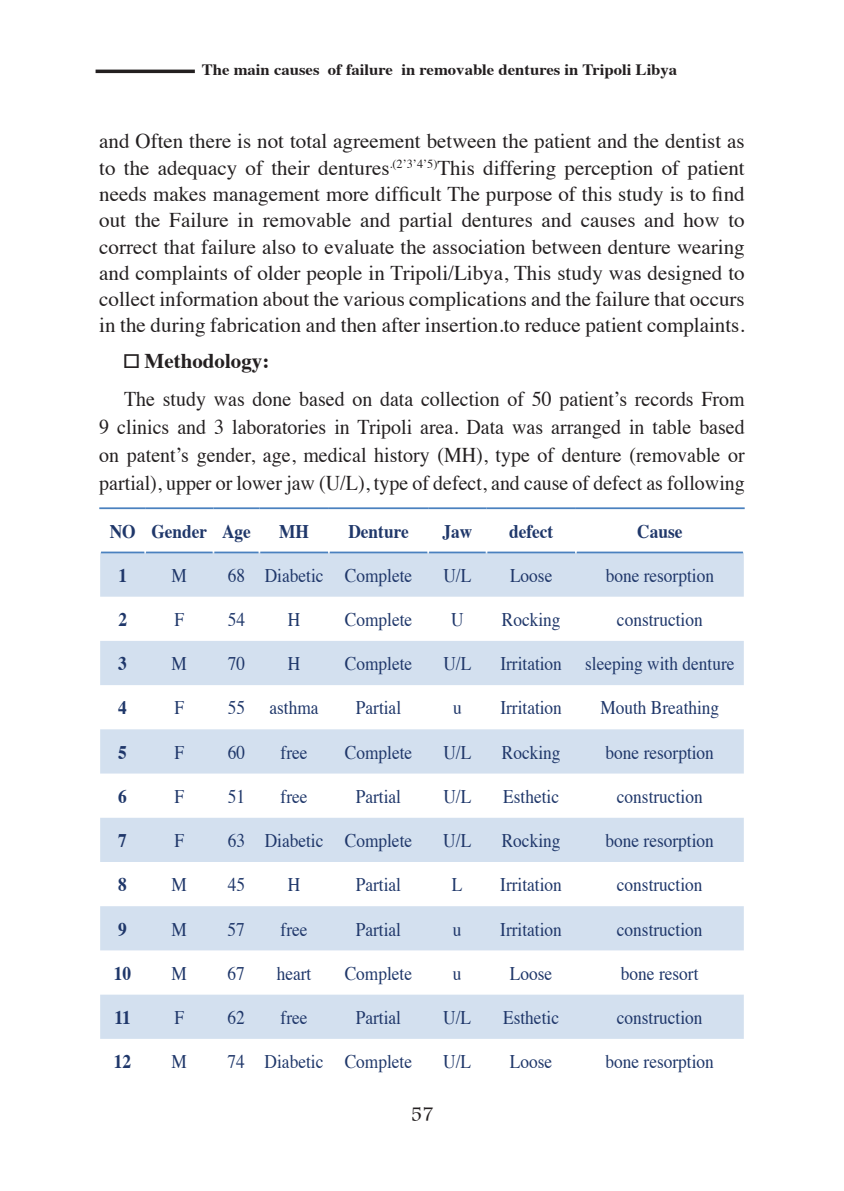
<style>
.page{position:relative;width:844px;height:1191px;background:#fff}
.page>*{position:absolute;margin:0;border:0;box-sizing:border-box;transform-origin:0 0}
.t1{font:21px/26.2px "Times";color:#231f20;text-align:justify}
.t2{font:21px/28px "Times";color:#231f20;text-align:justify;scale:.95 1}
.t3{font:700 21px "Muna";color:#231f20}
.t4{font:19.25px "Times";color:#1f376a;scale:.9 1}
.t5{font:700 19.25px "Times";color:#1f376a;scale:.9 1}
.t6{font:700 15.75px "Times";color:#231f20;scale:1.06 1}
.s1{font-weight:700}
</style>
<div class="page">
<hr style="left:95px;top:70px;width:100px;height:3px;background:#231f20">
<svg style="left:100px;top:552px;width:643px;height:486px;fill:#d3e0ef"></svg>
<hr style="left:99px;top:507px;width:46px;height:2px;background:#4a81bf">
<hr style="left:145px;top:507px;width:68px;height:2px;background:#4a81bf">
<hr style="left:213px;top:507px;width:46px;height:2px;background:#4a81bf">
<hr style="left:259px;top:507px;width:70px;height:2px;background:#4a81bf">
<hr style="left:329px;top:507px;width:99px;height:2px;background:#4a81bf">
<hr style="left:428px;top:507px;width:58px;height:2px;background:#4a81bf">
<hr style="left:486px;top:507px;width:89px;height:2px;background:#4a81bf">
<hr style="left:575px;top:507px;width:169px;height:2px;background:#4a81bf">
<hr style="left:101px;top:551px;width:43px;height:2px;background:#4a81bf">
<hr style="left:146px;top:551px;width:66px;height:2px;background:#4a81bf">
<hr style="left:214px;top:551px;width:44px;height:2px;background:#4a81bf">
<hr style="left:260px;top:551px;width:68px;height:2px;background:#4a81bf">
<hr style="left:330px;top:551px;width:97px;height:2px;background:#4a81bf">
<hr style="left:429px;top:551px;width:56px;height:2px;background:#4a81bf">
<hr style="left:487px;top:551px;width:88px;height:2px;background:#4a81bf">
<hr style="left:576px;top:551px;width:166px;height:2px;background:#4a81bf">
<p class="t6" style="left:202px;top:55px;width:450px">The main causes of failure in removable dentures in Tripoli Libya</p>
<p class="t1" style="left:99px;top:126px;width:646px">and Often there is not total agreement between the patient and the dentist as to the adequacy of their dentures<sup>.(2’3’4’5)</sup>This differing perception of patient needs makes management more difficult The purpose of this study is to find out the Failure in removable and partial dentures and causes and how to correct that failure also to evaluate the association between denture wearing and complaints of older people in Tripoli/Libya, This study was designed to collect information about the various complications and the failure that occurs in the during fabrication and then after insertion.to reduce patient complaints.</p>
<p class="t1" style="left:124px;top:340px;width:622px;line-height:38px">■ <span class="s1">Methodology:<br></span>The study was done based on data collection of 50 patient’s records From</p>
<p class="t2" style="left:99px;top:411px;width:680px">9 clinics and 3 laboratories in Tripoli area. Data was arranged in table based on patent’s gender, age, medical history (MH), type of denture (removable or partial), upper or lower jaw (U/L), type of defect, and cause of defect as following</p>
<p class="t5" style="left:110px;top:512px;width:158px">NO Gender Age</p>
<p class="t5" style="left:279px;top:512px;width:35px">MH</p>
<p class="t5" style="left:348px;top:512px;width:69px">Denture</p>
<p class="t5" style="left:442px;top:512px;width:35px">Jaw</p>
<p class="t5" style="left:509px;top:512px;width:51px">defect</p>
<p class="t5" style="left:637px;top:512px;width:52px">Cause</p>
<p class="t5" style="left:118px;top:557px;width:11px">1</p>
<p class="t4" style="left:171px;top:557px;width:19px">M</p>
<p class="t4" style="left:228px;top:557px;width:206px">68 Diabetic Complete</p>
<p class="t4" style="left:443px;top:557px;width:33px">U/L</p>
<p class="t4" style="left:510px;top:557px;width:49px">Loose</p>
<p class="t4" style="left:605px;top:557px;width:122px">bone resorption</p>
<p class="t5" style="left:118px;top:601px;width:11px">2</p>
<p class="t4" style="left:174px;top:601px;width:12px">F</p>
<p class="t4" style="left:228px;top:601px;width:21px">54</p>
<p class="t4" style="left:288px;top:601px;width:15px">H</p>
<p class="t4" style="left:345px;top:601px;width:76px">Complete</p>
<p class="t4" style="left:451px;top:601px;width:15px">U</p>
<p class="t4" style="left:501px;top:601px;width:67px">Rocking</p>
<p class="t4" style="left:616px;top:601px;width:97px">construction</p>
<p class="t5" style="left:118px;top:645px;width:11px">3</p>
<p class="t4" style="left:171px;top:646px;width:19px">M</p>
<p class="t4" style="left:228px;top:646px;width:21px">70</p>
<p class="t4" style="left:288px;top:646px;width:15px">H</p>
<p class="t4" style="left:345px;top:646px;width:76px">Complete</p>
<p class="t4" style="left:443px;top:646px;width:33px">U/L</p>
<p class="t4" style="left:500px;top:646px;width:261px">Irritation sleeping with denture</p>
<p class="t5" style="left:118px;top:689px;width:11px">4</p>
<p class="t4" style="left:174px;top:690px;width:12px">F</p>
<p class="t4" style="left:228px;top:690px;width:21px">55</p>
<p class="t4" style="left:269px;top:690px;width:56px">asthma</p>
<p class="t4" style="left:356px;top:690px;width:52px">Partial</p>
<p class="t4" style="left:453px;top:690px;width:11px">u</p>
<p class="t4" style="left:500px;top:690px;width:70px">Irritation</p>
<p class="t4" style="left:600px;top:690px;width:134px">Mouth Breathing</p>
<p class="t5" style="left:118px;top:733px;width:11px">5</p>
<p class="t4" style="left:174px;top:734px;width:12px">F</p>
<p class="t4" style="left:228px;top:734px;width:21px">60</p>
<p class="t4" style="left:280px;top:734px;width:31px">free</p>
<p class="t4" style="left:345px;top:734px;width:76px">Complete</p>
<p class="t4" style="left:443px;top:734px;width:33px">U/L</p>
<p class="t4" style="left:501px;top:734px;width:67px">Rocking</p>
<p class="t4" style="left:605px;top:734px;width:122px">bone resorption</p>
<p class="t5" style="left:118px;top:778px;width:11px">6</p>
<p class="t4" style="left:174px;top:778px;width:12px">F</p>
<p class="t4" style="left:228px;top:778px;width:21px">51</p>
<p class="t4" style="left:280px;top:778px;width:31px">free</p>
<p class="t4" style="left:356px;top:778px;width:52px">Partial</p>
<p class="t4" style="left:443px;top:778px;width:33px">U/L</p>
<p class="t4" style="left:503px;top:778px;width:64px">Esthetic</p>
<p class="t4" style="left:616px;top:778px;width:97px">construction</p>
<p class="t5" style="left:118px;top:822px;width:11px">7</p>
<p class="t4" style="left:174px;top:822px;width:12px">F</p>
<p class="t4" style="left:228px;top:822px;width:206px">63 Diabetic Complete</p>
<p class="t4" style="left:443px;top:822px;width:33px">U/L</p>
<p class="t4" style="left:501px;top:822px;width:67px">Rocking</p>
<p class="t4" style="left:605px;top:822px;width:122px">bone resorption</p>
<p class="t5" style="left:118px;top:866px;width:11px">8</p>
<p class="t4" style="left:171px;top:866px;width:19px">M</p>
<p class="t4" style="left:227px;top:866px;width:21px">45</p>
<p class="t4" style="left:288px;top:866px;width:15px">H</p>
<p class="t4" style="left:356px;top:866px;width:52px">Partial</p>
<p class="t4" style="left:452px;top:866px;width:13px">L</p>
<p class="t4" style="left:500px;top:866px;width:70px">Irritation</p>
<p class="t4" style="left:616px;top:866px;width:97px">construction</p>
<p class="t5" style="left:118px;top:910px;width:11px">9</p>
<p class="t4" style="left:171px;top:911px;width:19px">M</p>
<p class="t4" style="left:227px;top:911px;width:21px">57</p>
<p class="t4" style="left:280px;top:911px;width:31px">free</p>
<p class="t4" style="left:356px;top:911px;width:52px">Partial</p>
<p class="t4" style="left:453px;top:911px;width:11px">u</p>
<p class="t4" style="left:500px;top:911px;width:70px">Irritation</p>
<p class="t4" style="left:616px;top:911px;width:97px">construction</p>
<p class="t5" style="left:114px;top:954px;width:21px">10</p>
<p class="t4" style="left:171px;top:955px;width:19px">M</p>
<p class="t4" style="left:227px;top:955px;width:21px">67</p>
<p class="t4" style="left:276px;top:955px;width:40px">heart</p>
<p class="t4" style="left:344px;top:955px;width:76px">Complete</p>
<p class="t4" style="left:453px;top:955px;width:11px">u</p>
<p class="t4" style="left:509px;top:955px;width:49px">Loose</p>
<p class="t4" style="left:620px;top:955px;width:88px">bone resort</p>
<p class="t5" style="left:114px;top:999px;width:20px">11</p>
<p class="t4" style="left:174px;top:999px;width:12px">F</p>
<p class="t4" style="left:227px;top:999px;width:21px">62</p>
<p class="t4" style="left:280px;top:999px;width:31px">free</p>
<p class="t4" style="left:356px;top:999px;width:52px">Partial</p>
<p class="t4" style="left:443px;top:999px;width:33px">U/L</p>
<p class="t4" style="left:503px;top:999px;width:64px">Esthetic</p>
<p class="t4" style="left:616px;top:999px;width:97px">construction</p>
<p class="t5" style="left:114px;top:1043px;width:21px">12</p>
<p class="t4" style="left:171px;top:1043px;width:19px">M</p>
<p class="t4" style="left:227px;top:1043px;width:206px">74 Diabetic Complete</p>
<p class="t4" style="left:443px;top:1043px;width:33px">U/L</p>
<p class="t4" style="left:509px;top:1043px;width:49px">Loose</p>
<p class="t4" style="left:605px;top:1043px;width:122px">bone resorption</p>
<p class="t3" style="left:410px;top:1102px;width:25px">57</p>
</div>
